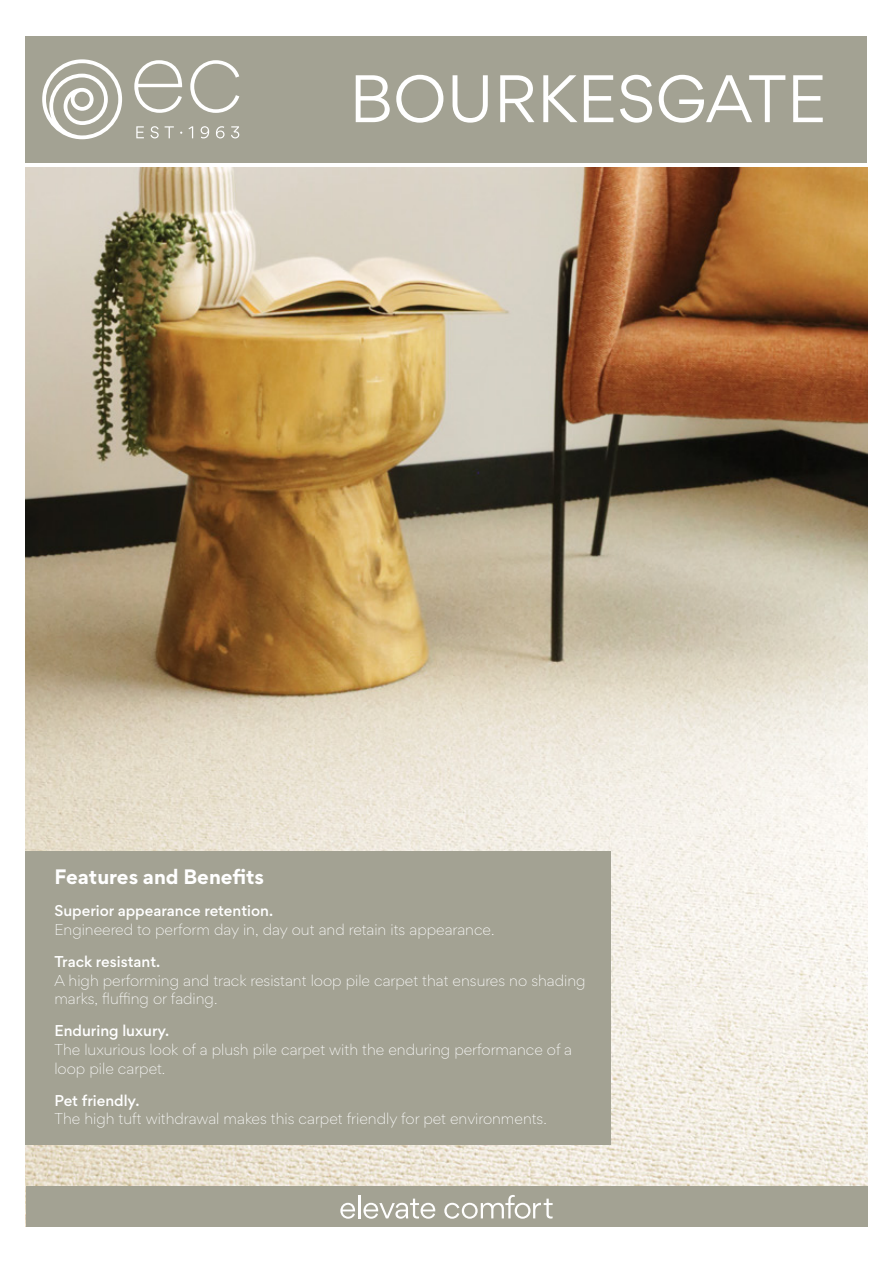
<style>
.page{position:relative;width:893px;height:1263px;background:#fff}
.page>*{position:absolute;margin:0;border:0;box-sizing:border-box;transform-origin:0 0}
.t1{font:59.85px "Gordita";color:#fff}
.t2{font:700 18.6px "Gordita";color:#fff}
.t3{font:300 13.95px/18.6px "Gordita";color:#fff}
.t4{font:500 13.95px "Gordita";color:#fff}
</style>
<div class="page">
<img style="left:26px;top:168px;width:841px;height:1019px">
<div style="left:26px;top:36px;width:841px;height:126px;background:#a3a293"></div>
<svg style="left:42px;top:59px;width:80px;height:80px"></svg>
<svg style="left:134px;top:60px;width:48px;height:53px"></svg>
<svg style="left:190px;top:60px;width:49px;height:53px"></svg>
<svg style="left:136px;top:126px;width:8px;height:12px"></svg>
<svg style="left:150px;top:126px;width:9px;height:12px"></svg>
<svg style="left:165px;top:126px;width:9px;height:12px"></svg>
<svg style="left:188px;top:126px;width:5px;height:12px"></svg>
<svg style="left:201px;top:126px;width:8px;height:12px"></svg>
<svg style="left:216px;top:126px;width:9px;height:12px"></svg>
<svg style="left:231px;top:126px;width:8px;height:12px"></svg>
<div style="left:26px;top:851px;width:585px;height:294px;background:#a3a293"></div>
<div style="left:26px;top:1187px;width:841px;height:40px;background:#a3a293"></div>
<svg style="left:340px;top:1203px;width:15px;height:16px"></svg>
<hr style="left:358px;top:1195px;width:2px;height:23px;background:#fff">
<svg style="left:363px;top:1198px;width:72px;height:21px"></svg>
<svg style="left:444px;top:1195px;width:109px;height:24px"></svg>
<h1 class="t1" style="left:349px;top:55px;width:479px">BOURKESGATE</h1>
<h2 class="t2" style="left:54px;top:862px;width:211px">Features and Benefits</h2>
<p class="t4" style="left:54px;top:900px;width:220px">Superior appearance retention.</p>
<p class="t3" style="left:54px;top:920px;width:441px">Engineered to perform day in, day out and retain its appearance.</p>
<p class="t4" style="left:54px;top:951px;width:107px">Track resistant.</p>
<p class="t3" style="left:54px;top:970px;width:533px">A high performing and track resistant loop pile carpet that ensures no shading marks, fluffing or fading.</p>
<p class="t4" style="left:54px;top:1020px;width:116px">Enduring luxury.</p>
<p class="t3" style="left:54px;top:1040px;width:519px">The luxurious look of a plush pile carpet with the enduring performance of a loop pile carpet.</p>
<p class="t4" style="left:54px;top:1090px;width:87px">Pet friendly.</p>
<p class="t3" style="left:54px;top:1109px;width:494px">The high tuft withdrawal makes this carpet friendly for pet environments.</p>
</div>
